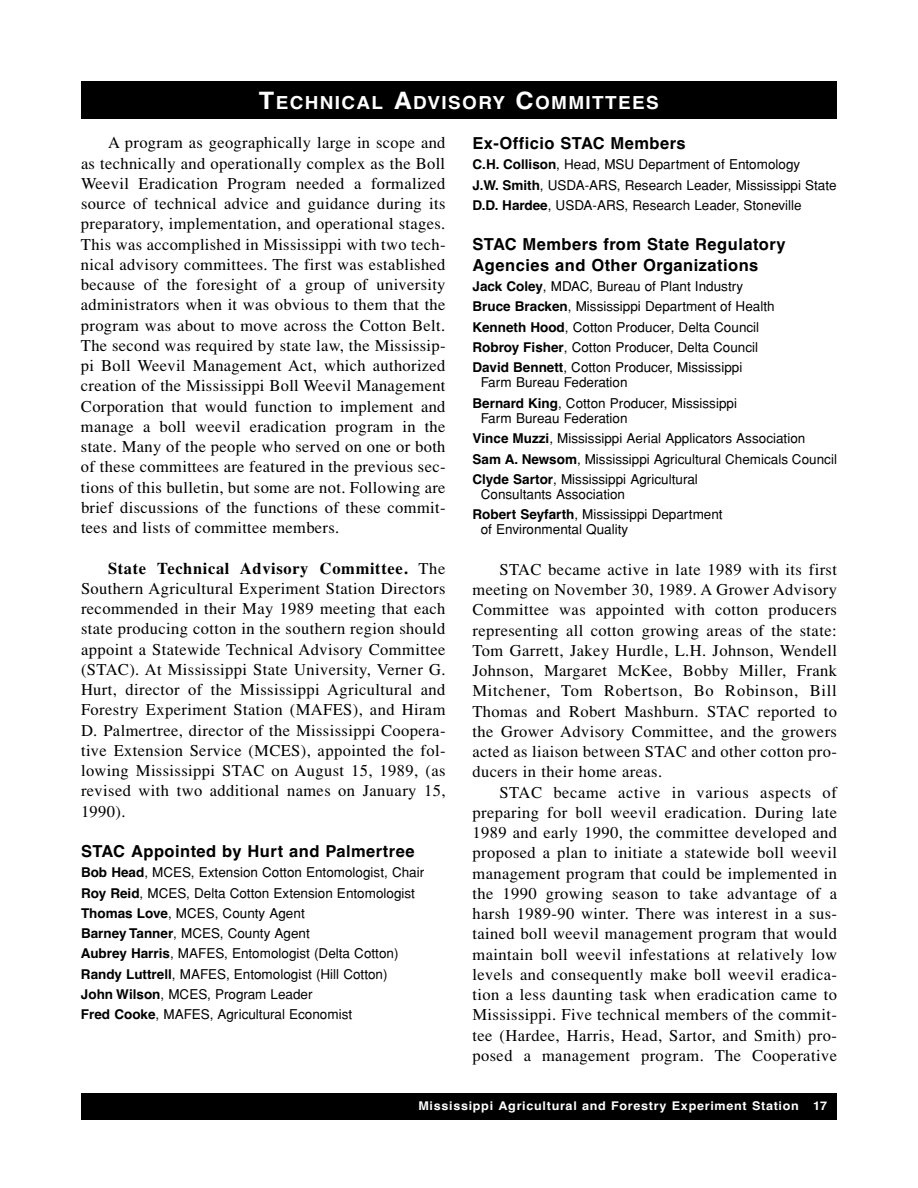
<style>
.page{position:relative;width:918px;height:1188px;background:#fff}
.page>*{position:absolute;margin:0;border:0;box-sizing:border-box;transform-origin:0 0}
.t1{font:700 18px "Helvetica";letter-spacing:.075em;color:#fff;scale:1.05 1}
.t2{font:16.5px/20.2px "Times";letter-spacing:.025em;color:#000;text-align:justify}
.t3{font:700 16.5px/20.2px "Helvetica";letter-spacing:.03em;color:#000}
.t4{font:13.5px/20.2px "Helvetica";color:#000}
.t5{font:700 12px "Helvetica";letter-spacing:.055em;color:#fff;scale:1.05 1}
.s1{font-size:24px}
.s2{font-weight:700}
</style>
<div class="page">
<div style="left:81px;top:1094px;width:756px;height:26px;background:#000"></div>
<div style="left:81px;top:81px;width:756px;height:38px;background:#000"></div>
<p class="t1" style="left:259px;top:92px;width:382px"><span class="s1">T</span>ECHNICAL <span class="s1">A</span>DVISORY <span class="s1">C</span>OMMITTEES</p>
<p class="t2" style="left:81px;top:133px;width:366px;text-indent:27px">A program as geographically large in scope and as technically and operationally complex as the Boll Weevil Eradication Program needed a formalized source of technical advice and guidance during its preparatory, implementation, and operational stages.<br>This was accomplished in Mississippi with two tech&shy;nical advisory committees. The first was established because of the foresight of a group of university administrators when it was obvious to them that the program was about to move across the Cotton Belt.<br>The second was required by state law, the Mississip&shy;pi Boll Weevil Management Act, which authorized creation of the Mississippi Boll Weevil Management Corporation that would function to implement and manage a boll weevil eradication program in the state. Many of the people who served on one or both of these committees are featured in the previous sec&shy;tions of this bulletin, but some are not. Following are brief discussions of the functions of these commit&shy;tees and lists of committee members.</p>
<p class="t2" style="left:81px;top:558px;width:366px;text-indent:27px"><span class="s2">State Technical Advisory Committee.</span> The Southern Agricultural Experiment Station Directors recommended in their May 1989 meeting that each state producing cotton in the southern region should appoint a Statewide Technical Advisory Committee (STAC). At Mississippi State University, Verner G.<br>Hurt, director of the Mississippi Agricultural and Forestry Experiment Station (MAFES), and Hiram D. Palmertree, director of the Mississippi Coopera&shy;tive Extension Service (MCES), appointed the fol&shy;lowing Mississippi STAC on August 15, 1989, (as revised with two additional names on January 15, 1990).</p>
<p class="t3" style="left:81px;top:841px;width:335px">STAC Appointed by Hurt and Palmertree</p>
<p class="t4" style="left:81px;top:863px;width:345px"><span class="s2">Bob Head</span>, MCES, Extension Cotton Entomologist, Chair <span class="s2">Roy Reid</span>, MCES, Delta Cotton Extension Entomologist <span class="s2">Thomas Love</span>, MCES, County Agent<br><span class="s2">Barney Tanner</span>, MCES, County Agent<br><span class="s2">Aubrey Harris</span>, MAFES, Entomologist (Delta Cotton)<br><span class="s2">Randy Luttrell</span>, MAFES, Entomologist (Hill Cotton)<br><span class="s2">John Wilson</span>, MCES, Program Leader<br><span class="s2">Fred Cooke</span>, MAFES, Agricultural Economist</p>
<p class="t3" style="left:472px;top:133px;width:215px">Ex-Officio STAC Members</p>
<p class="t4" style="left:472px;top:154px;width:366px"><span class="s2">C.H. Collison</span>, Head, MSU Department of Entomology<br><span class="s2">J.W. Smith</span>, USDA-ARS, Research Leader, Mississippi State<br><span class="s2">D.D. Hardee</span>, USDA-ARS, Research Leader, Stoneville</p>
<p class="t3" style="left:472px;top:234px;width:315px">STAC Members from State Regulatory<br>Agencies and Other Organizations</p>
<p class="t4" style="left:472px;top:276px;width:304px"><span class="s2">Jack Coley</span>, MDAC, Bureau of Plant Industry <span class="s2">Bruce Bracken</span>, Mississippi Department of Health <span class="s2">Kenneth Hood</span>, Cotton Producer, Delta Council <span class="s2">Robroy Fisher</span>, Cotton Producer, Delta Council <span class="s2">David Bennett</span>, Cotton Producer, Mississippi</p>
<p class="t4" style="left:472px;top:373px;width:266px;text-indent:8px">Farm Bureau Federation<br><span class="s2">Bernard King</span>, Cotton Producer, Mississippi</p>
<p class="t4" style="left:472px;top:408px;width:366px;text-indent:8px">Farm Bureau Federation<br><span class="s2">Vince Muzzi</span>, Mississippi Aerial Applicators Association <span class="s2">Sam A. Newsom</span>, Mississippi Agricultural Chemicals Council <span class="s2">Clyde Sartor</span>, Mississippi Agricultural</p>
<p class="t4" style="left:472px;top:484px;width:252px;text-indent:8px">Consultants Association<br><span class="s2">Robert Seyfarth</span>, Mississippi Department</p>
<p class="t4" style="left:481px;top:520px;width:149px">of Environmental Quality</p>
<p class="t2" style="left:472px;top:559px;width:366px;text-indent:27px">STAC became active in late 1989 with its first meeting on November 30, 1989. A Grower Advisory Committee was appointed with cotton producers representing all cotton growing areas of the state:<br>Tom Garrett, Jakey Hurdle, L.H. Johnson, Wendell Johnson, Margaret McKee, Bobby Miller, Frank Mitchener, Tom Robertson, Bo Robinson, Bill Thomas and Robert Mashburn. STAC reported to the Grower Advisory Committee, and the growers acted as liaison between STAC and other cotton pro&shy;ducers in their home areas.</p>
<p class="t2" style="left:472px;top:782px;width:366px;text-indent:27px">STAC became active in various aspects of preparing for boll weevil eradication. During late 1989 and early 1990, the committee developed and proposed a plan to initiate a statewide boll weevil management program that could be implemented in the 1990 growing season to take advantage of a harsh 1989-90 winter. There was interest in a sus&shy;tained boll weevil management program that would maintain boll weevil infestations at relatively low levels and consequently make boll weevil eradica&shy;tion a less daunting task when eradication came to Mississippi. Five technical members of the commit&shy;tee (Hardee, Harris, Head, Sartor, and Smith) pro&shy;posed a management program. The Cooperative</p>
<p class="t5" style="left:418px;top:1099px;width:391px">Mississippi Agricultural and Forestry Experiment Station 17</p>
</div>
